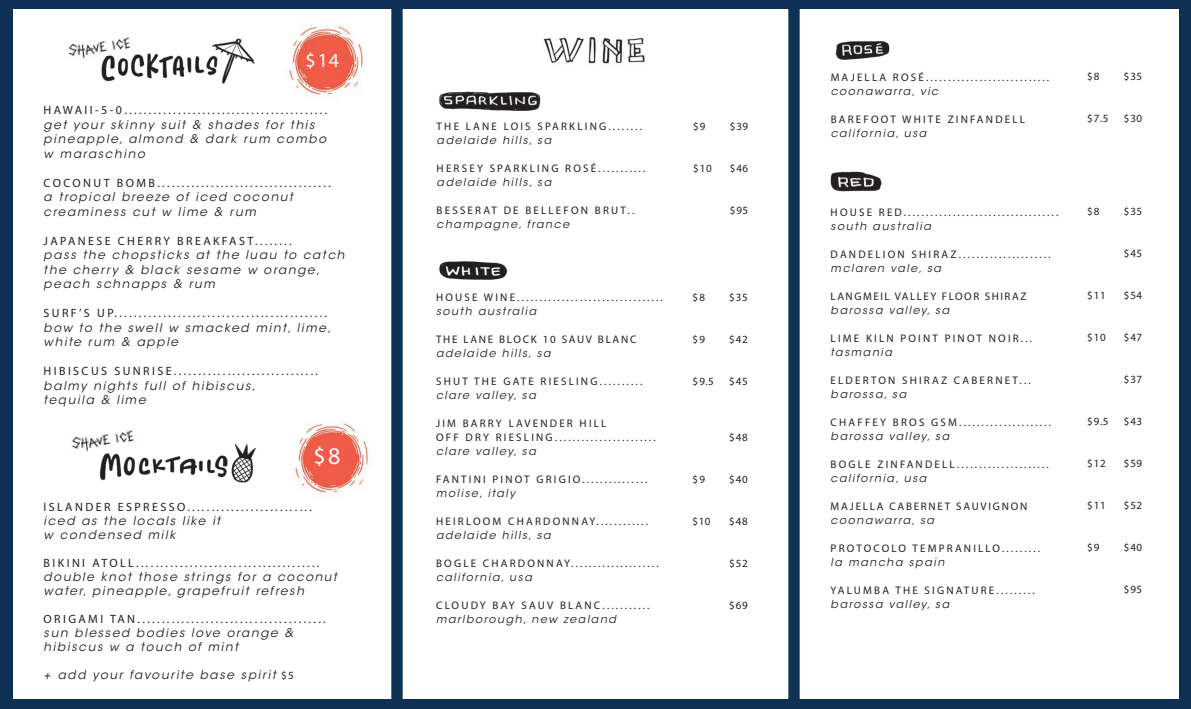
<style>
.page{position:relative;width:1191px;height:709px;background:#0f3156}
.page>*{position:absolute;margin:0;border:0;box-sizing:border-box;transform-origin:0 0}
.t1{font:24px "Myriad Pro";color:#fff}
.t2{font:20px "Myriad Pro";color:#fff}
.t3{font:italic 12px/14.5px "ITC Avant Garde Std";letter-spacing:.14em;color:#231f20}
.t4{font:12px "Myriad Pro";letter-spacing:.2em;color:#231f20}
.t5{font:11px/14px "Myriad Pro";letter-spacing:.2em;color:#231f20}
.t6{font:italic 11px "ITC Avant Garde Std";letter-spacing:.14em;color:#231f20}
.t7{font:11px "Myriad Pro";letter-spacing:.16em;color:#231f20}
.t8{font:11px "Myriad Pro";letter-spacing:.14em;color:#231f20}
.s1{font-family:"Myriad Pro";font-style:normal;font-size:11px}
</style>
<div class="page">
<div style="left:13px;top:10px;width:1165px;height:689px;background:#fff"></div>
<div style="left:391px;top:6px;width:12px;height:697px;background:#0f3156"></div>
<div style="left:788px;top:4px;width:11px;height:697px;background:#0f3156"></div>
<img style="left:543px;top:37px;width:102px;height:27px">
<img style="left:439px;top:91px;width:102px;height:19px">
<img style="left:440px;top:261px;width:68px;height:19px">
<img style="left:835px;top:41px;width:55px;height:19px">
<img style="left:830px;top:171px;width:52px;height:21px">
<img style="left:101px;top:38px;width:154px;height:46px">
<img style="left:99px;top:443px;width:157px;height:40px">
<img style="left:68px;top:37px;width:67px;height:24px">
<img style="left:72px;top:430px;width:66px;height:23px">
<img style="left:289px;top:26px;width:74px;height:69px">
<img style="left:295px;top:423px;width:73px;height:70px">
<p class="t2" style="left:305px;top:48px;width:35px">$14</p>
<p class="t4" style="left:44px;top:103px;width:285px">HAWAII-5-0..........................................</p>
<p class="t3" style="left:44px;top:117px;width:272px">get your skinny suit &amp; shades for this</p>
<p class="t3" style="left:44px;top:132px;width:284px">pineapple, almond &amp; dark rum combo</p>
<p class="t3" style="left:44px;top:146px;width:103px">w maraschino</p>
<p class="t4" style="left:44px;top:175px;width:289px">COCONUT BOMB....................................</p>
<p class="t3" style="left:44px;top:190px;width:251px">a tropical breeze of iced coconut</p>
<p class="t3" style="left:44px;top:204px;width:214px">creaminess cut w lime &amp; rum</p>
<p class="t4" style="left:44px;top:233px;width:249px">JAPANESE CHERRY BREAKFAST........</p>
<p class="t3" style="left:44px;top:248px;width:302px">pass the chopsticks at the luau to catch the cherry &amp; black sesame w orange, peach schnapps &amp; rum</p>
<p class="t4" style="left:44px;top:306px;width:285px">SURF’S UP............................................</p>
<p class="t3" style="left:44px;top:320px;width:289px">bow to the swell w smacked mint, lime, white rum &amp; apple</p>
<p class="t4" style="left:44px;top:364px;width:276px">HIBISCUS SUNRISE..............................</p>
<p class="t3" style="left:44px;top:378px;width:213px">balmy nights full of hibiscus,</p>
<p class="t3" style="left:44px;top:393px;width:103px">tequila &amp; lime</p>
<p class="t1" style="left:313px;top:441px;width:29px">$8</p>
<p class="t4" style="left:44px;top:499px;width:270px">ISLANDER ESPRESSO..........................</p>
<p class="t3" style="left:44px;top:513px;width:178px">iced as the locals like it</p>
<p class="t3" style="left:44px;top:527px;width:133px">w condensed milk</p>
<p class="t4" style="left:44px;top:555px;width:277px">BIKINI ATOLL......................................</p>
<p class="t3" style="left:44px;top:570px;width:295px;line-height:14px">double knot those strings for a coconut water, pineapple, grapefruit refresh</p>
<p class="t4" style="left:44px;top:611px;width:283px">ORIGAMI TAN.......................................</p>
<p class="t3" style="left:44px;top:626px;width:251px;line-height:14px">sun blessed bodies love orange &amp; hibiscus w a touch of mint</p>
<p class="t3" style="left:44px;top:667px;width:251px">+ add your favourite base spirit <span class="s1">$5</span></p>
<p class="t5" style="left:436px;top:119px;width:207px">THE LANE LOIS SPARKLING........</p>
<p class="t6" style="left:436px;top:134px;width:116px">adelaide hills, sa</p>
<p class="t5" style="left:436px;top:161px;width:210px">HERSEY SPARKLING ROSÉ...........</p>
<p class="t6" style="left:436px;top:176px;width:116px">adelaide hills, sa</p>
<p class="t5" style="left:436px;top:203px;width:199px">BESSERAT DE BELLEFON BRUT..</p>
<p class="t6" style="left:436px;top:218px;width:134px">champagne, france</p>
<p class="t5" style="left:436px;top:290px;width:228px">HOUSE WINE.................................</p>
<p class="t6" style="left:436px;top:305px;width:102px">south australia</p>
<p class="t7" style="left:436px;top:333px;width:202px">THE LANE BLOCK 10 SAUV BLANC</p>
<p class="t6" style="left:436px;top:347px;width:116px">adelaide hills, sa</p>
<p class="t5" style="left:436px;top:374px;width:208px">SHUT THE GATE RIESLING..........</p>
<p class="t6" style="left:436px;top:389px;width:101px">clare valley, sa</p>
<p class="t5" style="left:436px;top:416px;width:221px">JIM BARRY LAVENDER HILL<br>OFF DRY RIESLING.......................</p>
<p class="t6" style="left:436px;top:445px;width:101px">clare valley, sa</p>
<p class="t5" style="left:436px;top:472px;width:213px">FANTINI PINOT GRIGIO...............</p>
<p class="t6" style="left:436px;top:487px;width:80px">molise, italy</p>
<p class="t5" style="left:436px;top:514px;width:213px">HEIRLOOM CHARDONNAY............</p>
<p class="t6" style="left:436px;top:529px;width:116px">adelaide hills, sa</p>
<p class="t5" style="left:436px;top:556px;width:224px">BOGLE CHARDONNAY....................</p>
<p class="t6" style="left:436px;top:571px;width:97px">california, usa</p>
<p class="t5" style="left:436px;top:598px;width:215px">CLOUDY BAY SAUV BLANC...........</p>
<p class="t6" style="left:436px;top:613px;width:181px">marlborough, new zealand</p>
<p class="t5" style="left:693px;top:119px;width:14px">$9</p>
<p class="t5" style="left:693px;top:161px;width:20px">$10</p>
<p class="t5" style="left:730px;top:119px;width:20px">$39</p>
<p class="t5" style="left:730px;top:161px;width:20px">$46</p>
<p class="t5" style="left:730px;top:203px;width:20px">$95</p>
<p class="t5" style="left:692px;top:290px;width:14px">$8</p>
<p class="t5" style="left:692px;top:332px;width:14px">$9</p>
<p class="t5" style="left:692px;top:374px;width:23px">$9.5</p>
<p class="t5" style="left:729px;top:290px;width:20px">$35</p>
<p class="t5" style="left:729px;top:332px;width:20px">$42</p>
<p class="t5" style="left:729px;top:374px;width:20px">$45</p>
<p class="t5" style="left:692px;top:472px;width:14px">$9</p>
<p class="t5" style="left:692px;top:514px;width:19px">$10</p>
<p class="t5" style="left:729px;top:430px;width:20px">$48</p>
<p class="t5" style="left:729px;top:472px;width:20px">$40</p>
<p class="t5" style="left:729px;top:514px;width:20px">$48</p>
<p class="t5" style="left:729px;top:556px;width:20px">$52</p>
<p class="t5" style="left:729px;top:598px;width:20px">$69</p>
<p class="t5" style="left:830px;top:70px;width:220px">MAJELLA ROSÉ............................</p>
<p class="t6" style="left:830px;top:84px;width:109px">coonawarra, vic</p>
<p class="t5" style="left:830px;top:112px;width:196px">BAREFOOT WHITE ZINFANDELL</p>
<p class="t6" style="left:830px;top:126px;width:97px">california, usa</p>
<p class="t5" style="left:830px;top:205px;width:229px">HOUSE RED...................................</p>
<p class="t6" style="left:830px;top:219px;width:102px">south australia</p>
<p class="t5" style="left:830px;top:247px;width:221px">DANDELION SHIRAZ.....................</p>
<p class="t6" style="left:830px;top:261px;width:112px">mclaren vale, sa</p>
<p class="t8" style="left:830px;top:289px;width:197px">LANGMEIL VALLEY FLOOR SHIRAZ</p>
<p class="t6" style="left:830px;top:303px;width:120px">barossa valley, sa</p>
<p class="t5" style="left:830px;top:331px;width:203px">LIME KILN POINT PINOT NOIR...</p>
<p class="t6" style="left:830px;top:345px;width:63px">tasmania</p>
<p class="t5" style="left:830px;top:373px;width:202px">ELDERTON SHIRAZ CABERNET...</p>
<p class="t6" style="left:830px;top:387px;width:77px">barossa, sa</p>
<p class="t5" style="left:830px;top:415px;width:222px">CHAFFEY BROS GSM.....................</p>
<p class="t6" style="left:830px;top:429px;width:120px">barossa valley, sa</p>
<p class="t5" style="left:830px;top:457px;width:220px">BOGLE ZINFANDELL.....................</p>
<p class="t6" style="left:830px;top:471px;width:97px">california, usa</p>
<p class="t7" style="left:830px;top:499px;width:198px">MAJELLA CABERNET SAUVIGNON</p>
<p class="t6" style="left:830px;top:513px;width:105px">coonawarra, sa</p>
<p class="t5" style="left:830px;top:541px;width:211px">PROTOCOLO TEMPRANILLO.........</p>
<p class="t6" style="left:830px;top:555px;width:115px">la mancha spain</p>
<p class="t5" style="left:830px;top:583px;width:205px">YALUMBA THE SIGNATURE.........</p>
<p class="t6" style="left:830px;top:597px;width:120px">barossa valley, sa</p>
<p class="t5" style="left:1087px;top:70px;width:14px">$8</p>
<p class="t5" style="left:1087px;top:112px;width:23px">$7.5</p>
<p class="t5" style="left:1123px;top:70px;width:20px">$35</p>
<p class="t5" style="left:1123px;top:112px;width:20px">$30</p>
<p class="t5" style="left:1087px;top:204px;width:14px">$8</p>
<p class="t5" style="left:1087px;top:288px;width:20px">$11</p>
<p class="t5" style="left:1087px;top:330px;width:20px">$10</p>
<p class="t5" style="left:1087px;top:414px;width:23px">$9.5</p>
<p class="t5" style="left:1087px;top:456px;width:20px">$12</p>
<p class="t5" style="left:1087px;top:498px;width:20px">$11</p>
<p class="t5" style="left:1087px;top:540px;width:14px">$9</p>
<p class="t5" style="left:1123px;top:204px;width:20px">$35</p>
<p class="t5" style="left:1123px;top:246px;width:20px">$45</p>
<p class="t5" style="left:1123px;top:288px;width:20px">$54</p>
<p class="t5" style="left:1123px;top:330px;width:20px">$47</p>
<p class="t5" style="left:1123px;top:372px;width:20px">$37</p>
<p class="t5" style="left:1123px;top:414px;width:20px">$43</p>
<p class="t5" style="left:1123px;top:456px;width:20px">$59</p>
<p class="t5" style="left:1123px;top:498px;width:20px">$52</p>
<p class="t5" style="left:1123px;top:540px;width:20px">$40</p>
<p class="t5" style="left:1123px;top:582px;width:20px">$95</p>
</div>
